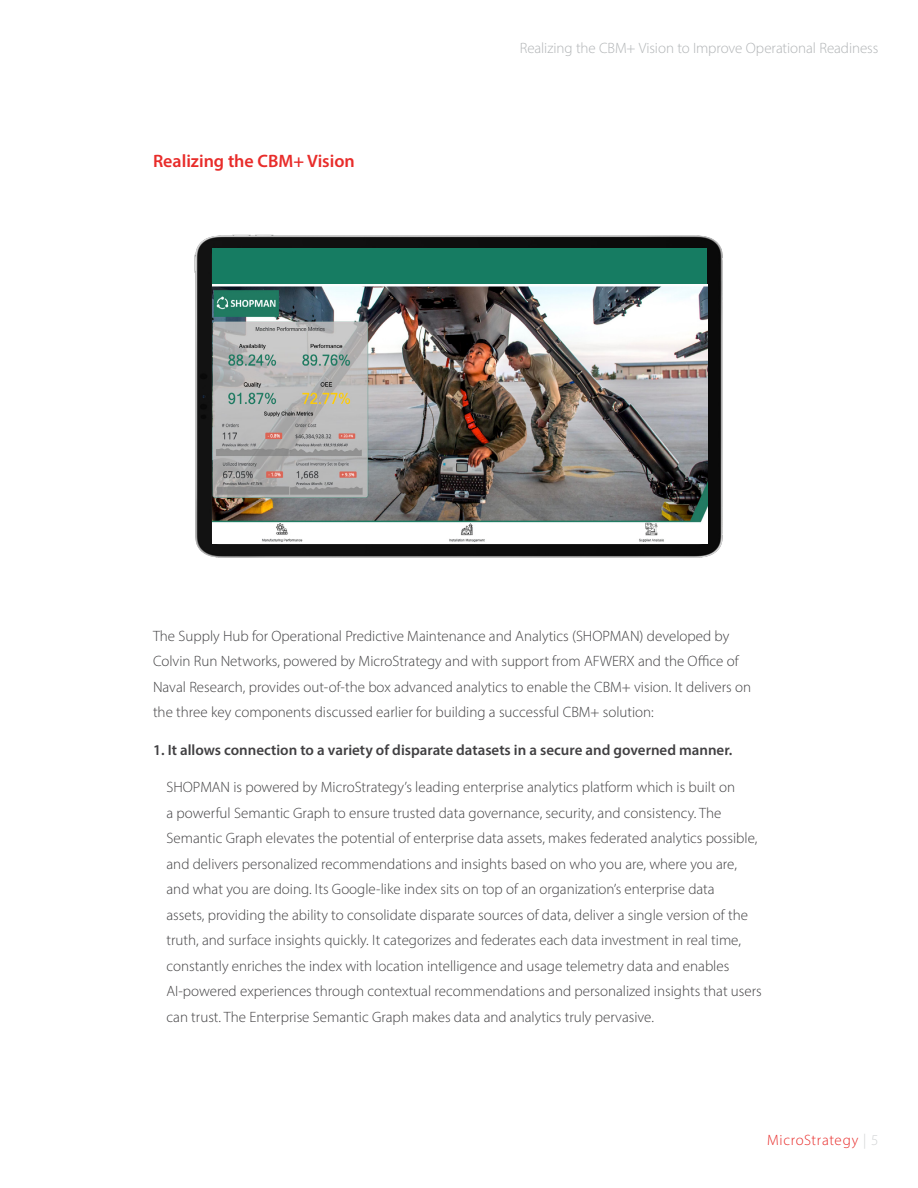
<style>
.page{position:relative;width:918px;height:1188px;background:#fff}
.page>*{position:absolute;margin:0;border:0;box-sizing:border-box;transform-origin:0 0}
.t1{font:600 18px "Myriad Pro";color:#e82c2a}
.t2{font:300 15px/25.5px "Myriad Pro";color:#414042}
.t3{font:600 15px "Myriad Pro";color:#414042}
.t4{font:300 15px "Myriad Pro";letter-spacing:-.005em;color:#b1b4b6}
.t5{font:300 15px "Myriad Pro";letter-spacing:.045em;color:#e82c2a}
.s1{color:#d1d3d4}
</style>
<div class="page">
<img style="left:194px;top:234px;width:529px;height:324px">
<img style="left:212px;top:285px;width:495px;height:259px">
<div style="left:212px;top:249px;width:495px;height:35px;background:#167c62"></div>
<p class="t1" style="left:153px;top:149px;width:203px">Realizing the CBM+ Vision</p>
<p class="t4" style="left:520px;top:39px;width:360px">Realizing the CBM+ Vision to Improve Operational Readiness</p>
<p class="t2" style="left:153px;top:623px;width:600px">The Supply Hub for Operational Predictive Maintenance and Analytics (SHOPMAN) developed by Colvin Run Networks, powered by MicroStrategy and with support from AFWERX and the Office of Naval Research, provides out-of-the box advanced analytics to enable the CBM+ vision. It delivers on the three key components discussed earlier for building a successful CBM+ solution:</p>
<p class="t3" style="left:153px;top:740px;width:581px">1. It allows connection to a variety of disparate datasets in a secure and governed manner.</p>
<p class="t2" style="left:166px;top:774px;width:597px">SHOPMAN is powered by MicroStrategy’s leading enterprise analytics platform which is built on<br>a powerful Semantic Graph to ensure trusted data governance, security, and consistency. The Semantic Graph elevates the potential of enterprise data assets, makes federated analytics possible, and delivers personalized recommendations and insights based on who you are, where you are, and what you are doing. Its Google-like index sits on top of an organization’s enterprise data<br>assets, providing the ability to consolidate disparate sources of data, deliver a single version of the truth, and surface insights quickly. It categorizes and federates each data investment in real time, constantly enriches the index with location intelligence and usage telemetry data and enables AI-powered experiences through contextual recommendations and personalized insights that users can trust. The Enterprise Semantic Graph makes data and analytics truly pervasive.</p>
<p class="t5" style="left:767px;top:1131px;width:113px">MicroStrategy <span class="s1">| 5</span></p>
</div>
